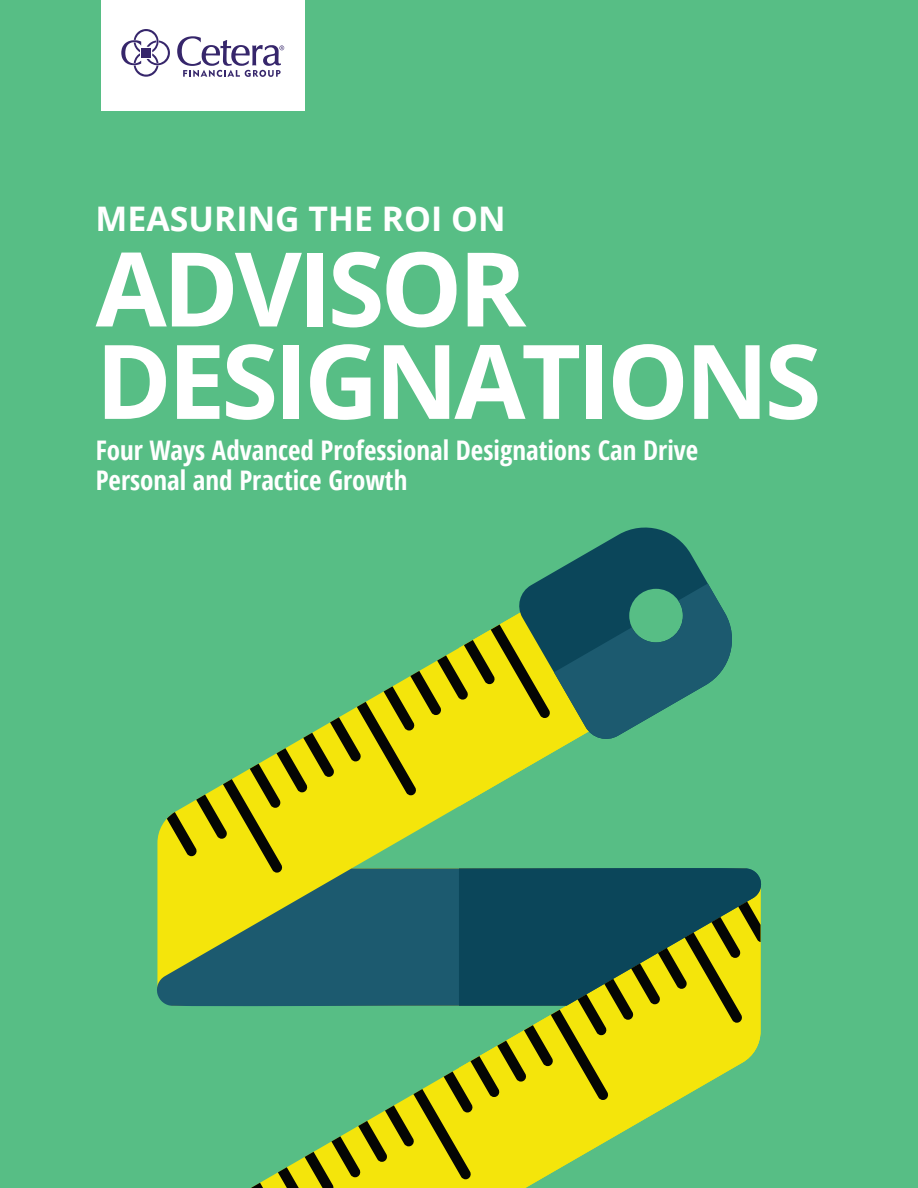
<style>
.page{position:relative;width:918px;height:1188px;background:#57be85}
.page>*{position:absolute;margin:0;border:0;box-sizing:border-box;transform-origin:0 0}
.t1{font:700 103.2px/92.4px "Open Sans";letter-spacing:-.04em;color:#fff}
.t2{font:700 33.9px "Open Sans";color:#fff}
.t3{font:700 27px/30px "Open Sans Condensed";color:#fff}
</style>
<div class="page">
<div style="left:101px;top:0;width:204px;height:111px;background:#fff"></div>
<svg style="left:535px;top:527px;width:173px;height:56px;fill:#0b465a"></svg>
<svg style="left:167px;top:583px;width:594px;height:605px"></svg>
<svg style="left:121px;top:29px;width:49px;height:48px"></svg>
<svg style="left:177px;top:36px;width:107px;height:41px"></svg>
<p class="t2" style="left:96px;top:195px;width:412px">MEASURING THE ROI ON</p>
<h1 class="t1" style="left:96px;top:240px;width:727px">ADVISOR<br>DESIGNATIONS</h1>
<p class="t3" style="left:96px;top:434px;width:604px">Four Ways Advanced Professional Designations Can Drive<br>Personal and Practice Growth</p>
</div>
